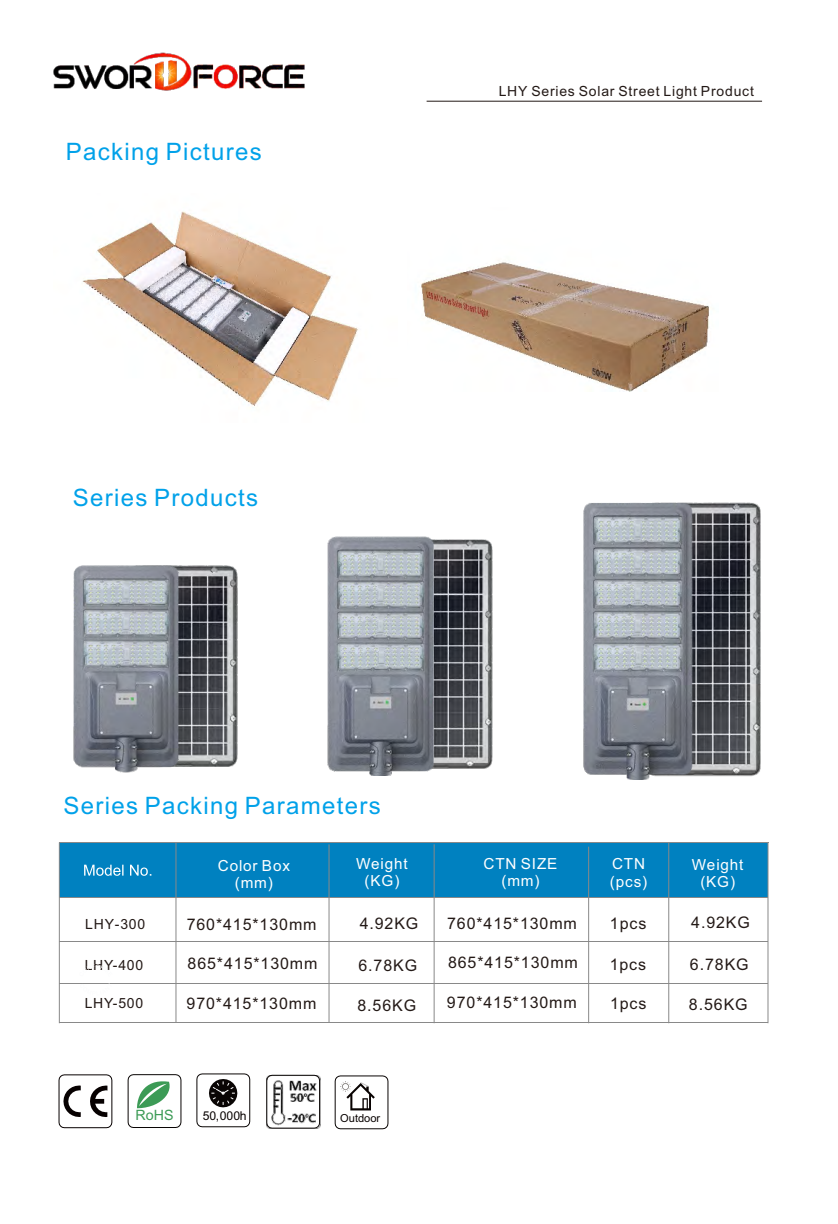
<style>
.page{position:relative;width:838px;height:1224px;background:#fff}
.page>*{position:absolute;margin:0;border:0;box-sizing:border-box;transform-origin:0 0}
.t1{font:24px "Arial";letter-spacing:.055em;color:#00a1e9}
.t2{font:16px "Arial";letter-spacing:.055em;color:#231916}
.t3{font:15.2px/17px "Arial";letter-spacing:.055em;color:#fff;text-align:center}
.t4{font:14.2px "Arial Unicode MS";color:#3c9b56}
.t5{font:14px "Arial";letter-spacing:.055em;color:#231916}
.t6{font:12.2px "Arial Unicode MS";letter-spacing:-.015em;color:#080201}
.t7{font:11.2px "Arial Unicode MS";color:#080201}
</style>
<div class="page">
<hr style="left:427px;top:101px;width:335px;height:1px;background:#231916">
<svg style="left:58px;top:1074px;width:55px;height:54px"></svg>
<svg style="left:127px;top:1074px;width:55px;height:54px"></svg>
<svg style="left:196px;top:1073px;width:54px;height:54px"></svg>
<svg style="left:334px;top:1075px;width:55px;height:54px"></svg>
<svg style="left:266px;top:1074px;width:54px;height:55px"></svg>
<div style="left:59px;top:842px;width:709px;height:55px;background:#0081c0"></div>
<hr style="left:176px;top:842px;width:1px;height:180px;background:#898989">
<hr style="left:59px;top:842px;width:1px;height:181px;background:#898989">
<hr style="left:329px;top:844px;width:1px;height:178px;background:#898989">
<hr style="left:434px;top:844px;width:1px;height:179px;background:#898989">
<hr style="left:588px;top:847px;width:1px;height:176px;background:#898989">
<hr style="left:668px;top:842px;width:1px;height:181px;background:#898989">
<hr style="left:768px;top:842px;width:1px;height:181px;background:#898989">
<hr style="left:59px;top:1022px;width:709px;height:1px;background:#898989">
<hr style="left:59px;top:983px;width:709px;height:1px;background:#898989">
<hr style="left:59px;top:941px;width:709px;height:1px;background:#898989">
<hr style="left:59px;top:897px;width:709px;height:1px;background:#898989">
<hr style="left:59px;top:842px;width:709px;height:1px;background:#898989">
<svg style="left:84px;top:865px;width:67px;height:11px"></svg>
<img style="left:53px;top:52px;width:252px;height:39px">
<img style="left:82px;top:211px;width:277px;height:197px">
<img style="left:421px;top:262px;width:288px;height:130px">
<img style="left:181px;top:565px;width:57px;height:201px">
<img style="left:73px;top:565px;width:108px;height:208px">
<img style="left:439px;top:539px;width:54px;height:230px">
<img style="left:327px;top:536px;width:112px;height:239px">
<img style="left:694px;top:502px;width:67px;height:275px">
<img style="left:583px;top:502px;width:111px;height:278px">
<h1 class="t1" style="left:66px;top:143px;width:198px">Packing Pictures</h1>
<p class="t5" style="left:499px;top:86px;width:257px">LHY Series Solar Street Light Product</p>
<h1 class="t1" style="left:73px;top:488px;width:187px">Series Products</h1>
<h1 class="t1" style="left:63px;top:796px;width:319px">Series Packing Parameters</h1>
<p class="t5" style="left:85px;top:918px;width:61px">LHY-300</p>
<p class="t5" style="left:85px;top:959px;width:60px">LHY-400</p>
<p class="t5" style="left:85px;top:998px;width:60px">LHY-500</p>
<p class="t3" style="left:218px;top:858px;width:74px">Color Box (mm)</p>
<p class="t3" style="left:484px;top:857px;width:75px">CTN SIZE (mm)</p>
<p class="t3" style="left:610px;top:857px;width:39px;text-align:left">CTN (pcs)</p>
<p class="t3" style="left:356px;top:857px;width:53px">Weight (KG)</p>
<p class="t3" style="left:692px;top:857px;width:53px">Weight (KG)</p>
<p class="t2" style="left:360px;top:917px;width:60px">4.92KG</p>
<p class="t2" style="left:358px;top:959px;width:60px">6.78KG</p>
<p class="t2" style="left:357px;top:999px;width:60px">8.56KG</p>
<p class="t2" style="left:447px;top:917px;width:131px">760*415*130mm</p>
<p class="t2" style="left:448px;top:956px;width:131px">865*415*130mm</p>
<p class="t2" style="left:447px;top:997px;width:131px">970*415*130mm</p>
<p class="t2" style="left:610px;top:918px;width:38px">1pcs</p>
<p class="t2" style="left:610px;top:959px;width:38px">1pcs</p>
<p class="t2" style="left:187px;top:918px;width:131px">760*415*130mm</p>
<p class="t2" style="left:188px;top:958px;width:131px">865*415*130mm</p>
<p class="t2" style="left:187px;top:998px;width:131px">970*415*130mm</p>
<p class="t2" style="left:610px;top:997px;width:38px">1pcs</p>
<p class="t2" style="left:691px;top:916px;width:60px">4.92KG</p>
<p class="t2" style="left:690px;top:958px;width:60px">6.78KG</p>
<p class="t2" style="left:689px;top:998px;width:60px">8.56KG</p>
<p class="t4" style="left:135px;top:1110px;width:40px">RoHS</p>
<p class="t6" style="left:203px;top:1111px;width:45px">50,000h</p>
<p class="t7" style="left:340px;top:1114px;width:42px">Outdoor</p>
</div>
